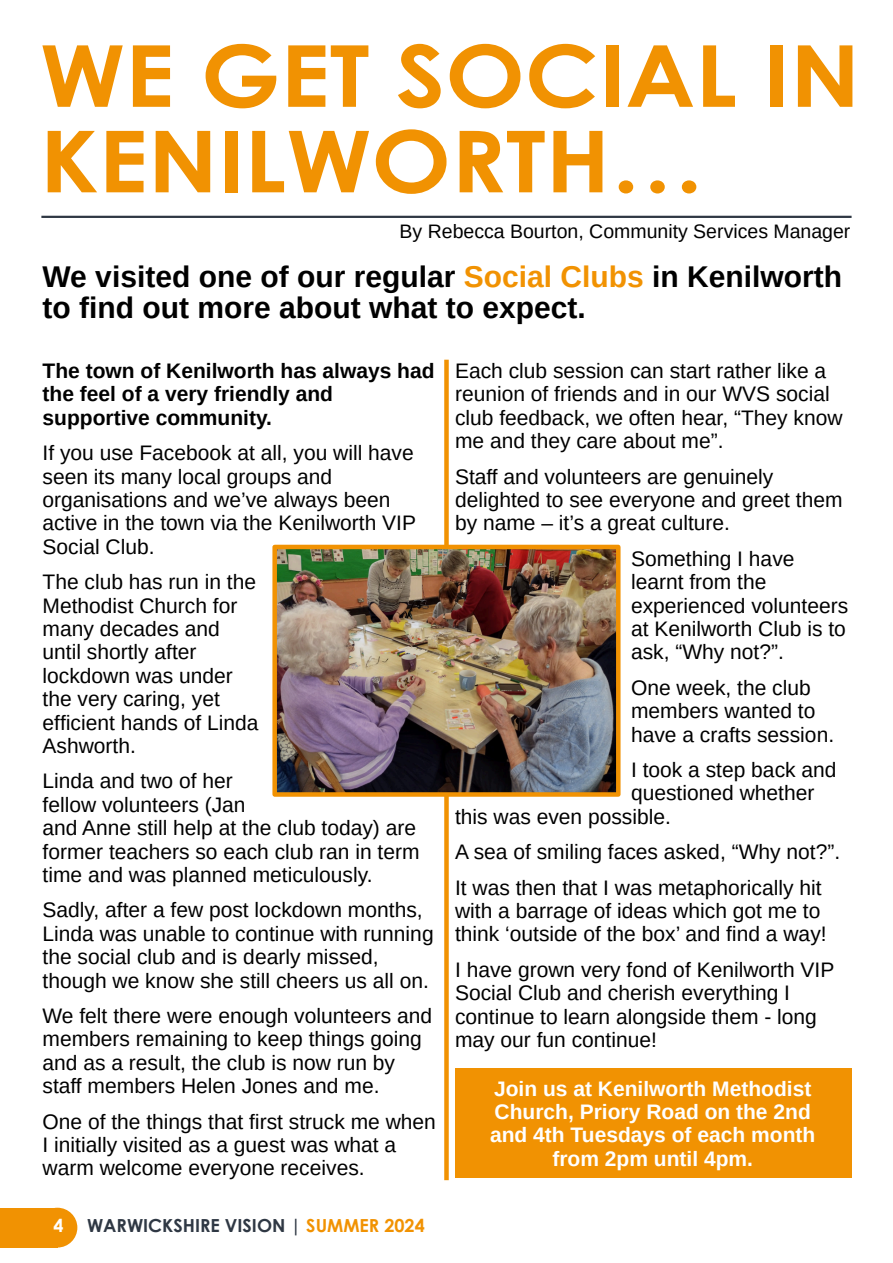
<style>
.page{position:relative;width:893px;height:1263px;background:#fff}
.page>*{position:absolute;margin:0;border:0;box-sizing:border-box;transform-origin:0 0}
.t1{font:700 85.5px/85.5px "Century Gothic";color:#f19202;scale:1.11 1}
.t2{font:700 30px/31px "Arimo";color:#000}
.t3{font:21px/23.4px "Arimo";color:#000}
.t4{font:700 21px/23.4px "Arimo";color:#fff;text-align:center}
.t5{font:700 21px/23.4px "Arimo";color:#000}
.t6{font:19.5px "Arimo";color:#000}
.t7{font:700 18px "Century Gothic";color:#2f3844}
.t8{font:700 18px "Century Gothic";color:#fff}
.s1{color:#f19202}
</style>
<div class="page">
<div style="left:38px;top:1208px;width:39px;height:39px;background:#f19202;border-radius:50%"></div>
<div style="left:0;top:1208px;width:57px;height:39px;background:#f19202"></div>
<hr style="left:43px;top:216px;width:807px;height:2px;background:#2f3844">
<div style="left:444px;top:362px;width:5px;height:816px;background:#f19202"></div>
<img style="left:277px;top:550px;width:338px;height:242px">
<div style="left:272px;top:545px;width:348px;height:252px;border:4px solid #f19202"></div>
<div style="left:455px;top:1068px;width:396px;height:110px;background:#f19202"></div>
<h1 class="t1" style="left:40px;top:41px;width:741px">WE GET SOCIAL IN<br>KENILWORTH…</h1>
<p class="t6" style="left:400px;top:224px;width:452px">By Rebecca Bourton, Community Services Manager</p>
<h2 class="t2" style="left:43px;top:263px;width:801px">We visited one of our regular <span class="s1">Social Clubs</span> in Kenilworth to find out more about what to expect.</h2>
<p class="t5" style="left:43px;top:361px;width:394px">The town of Kenilworth has always had the feel of a very friendly and supportive community.</p>
<p class="t3" style="left:43px;top:443px;width:375px">If you use Facebook at all, you will have seen its many local groups and organisations and we’ve always been active in the town via the Kenilworth VIP<br>Social Club.</p>
<p class="t3" style="left:43px;top:572px;width:217px">The club has run in the<br>Methodist Church for many decades and until shortly after lockdown was under the very caring, yet efficient hands of Linda<br>Ashworth.</p>
<p class="t3" style="left:43px;top:771px;width:379px">Linda and two of her<br>fellow volunteers (Jan<br>and Anne still help at the club today) are former teachers so each club ran in term time and was planned meticulously.</p>
<p class="t3" style="left:43px;top:900px;width:393px">Sadly, after a few post lockdown months, Linda was unable to continue with running the social club and is dearly missed, though we know she still cheers us all on.</p>
<p class="t3" style="left:43px;top:1006px;width:391px">We felt there were enough volunteers and members remaining to keep things going and as a result, the club is now run by staff members Helen Jones and me.</p>
<p class="t3" style="left:43px;top:1111px;width:395px">One of the things that first struck me when<br>I initially visited as a guest was what a warm welcome everyone receives.</p>
<p class="t8" style="left:54px;top:1218px;width:12px">4</p>
<p class="t7" style="left:87px;top:1218px;width:339px">WARWICKSHIRE VISION | <span class="s1">SUMMER 2024</span></p>
<p class="t3" style="left:455px;top:361px;width:389px">Each club session can start rather like a reunion of friends and in our WVS social club feedback, we often hear, “They know me and they care about me”.</p>
<p class="t3" style="left:455px;top:466px;width:389px">Staff and volunteers are genuinely delighted to see everyone and greet them by name – it’s a great culture.</p>
<p class="t3" style="left:631px;top:549px;width:219px">Something I have learnt from the experienced volunteers at Kenilworth Club is to ask, “Why not?”.</p>
<p class="t3" style="left:631px;top:678px;width:205px">One week, the club members wanted to have a crafts session.</p>
<p class="t3" style="left:631px;top:760px;width:207px">I took a step back and</p>
<p class="t3" style="left:631px;top:783px;width:185px">questioned whether</p>
<p class="t3" style="left:455px;top:807px;width:217px">this was even possible.</p>
<p class="t3" style="left:455px;top:836px;width:387px;line-height:35.4px">A sea of smiling faces asked, “Why not?”.<br>It was then that I was metaphorically hit</p>
<p class="t3" style="left:455px;top:901px;width:373px">with a barrage of ideas which got me to think ‘outside of the box’ and find a way!</p>
<p class="t3" style="left:455px;top:960px;width:381px">I have grown very fond of Kenilworth VIP Social Club and cherish everything I continue to learn alongside them - long may our fun continue!</p>
<p class="t4" style="left:490px;top:1078px;width:327px">Join us at Kenilworth Methodist<br>Church, Priory Road on the 2nd and 4th Tuesdays of each month from 2pm until 4pm.</p>
</div>
